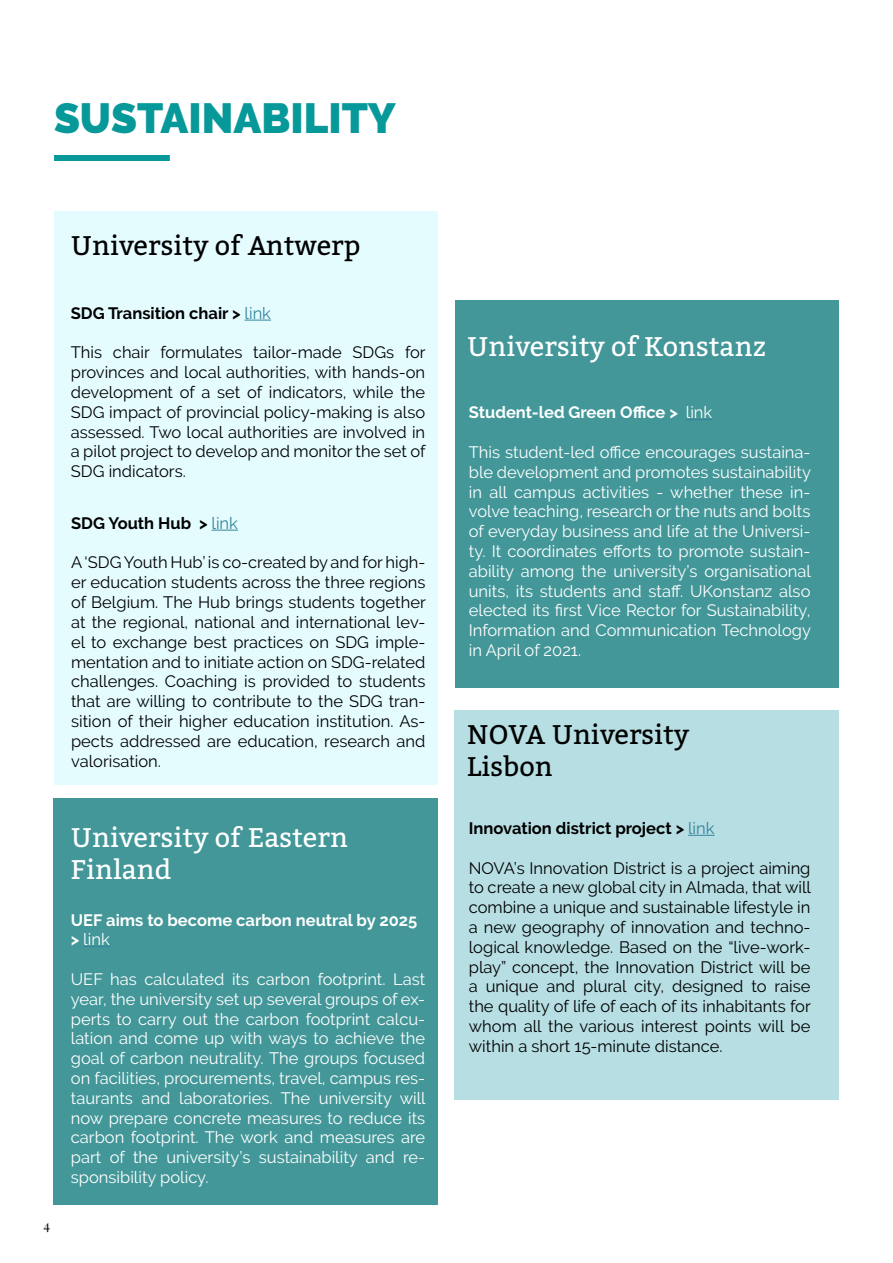
<style>
.page{position:relative;width:893px;height:1263px;background:#fff}
.page>*{position:absolute;margin:0;border:0;box-sizing:border-box;transform-origin:0 0}
.t1{font:900 42px "Raleway";color:#07989a}
.t2{font:27px/32.4px "Bitter";color:#fff}
.t3{font:27px/32.4px "Bitter";color:#000}
.t4{font:16.5px/19.8px "Raleway";color:#000;text-align:justify}
.t5{font:16.5px/19.8px "Raleway";color:#fff;text-align:justify}
.t6{font:700 16.5px "Raleway";color:#000}
.t7{font:700 16.5px/19.8px "Raleway";color:#fff}
.t8{font:13.5px "Playfair Display";color:#000}
.s1{font-weight:400;color:#33849b}
.s2{font-weight:400}
</style>
<div class="page">
<div style="left:55px;top:211px;width:383px;height:573px;background:#e5fcff"></div>
<div style="left:454px;top:710px;width:384px;height:389px;background:#b6dee3"></div>
<div style="left:54px;top:155px;width:116px;height:6px;background:#07989a"></div>
<svg style="left:245px;top:320px;width:26px;height:1px"></svg>
<svg style="left:212px;top:530px;width:26px;height:1px"></svg>
<div style="left:54px;top:798px;width:384px;height:406px;background:#439799"></div>
<div style="left:455px;top:300px;width:384px;height:388px;background:#439799"></div>
<svg style="left:83px;top:946px;width:27px;height:1px"></svg>
<svg style="left:686px;top:419px;width:26px;height:1px"></svg>
<svg style="left:688px;top:835px;width:27px;height:1px"></svg>
<h1 class="t1" style="left:54px;top:94px;width:343px">SUSTAINABILITY</h1>
<h2 class="t3" style="left:71px;top:229px;width:291px">University of Antwerp</h2>
<p class="t6" style="left:71px;top:304px;width:202px">SDG Transition chair &gt; <span class="s1">link</span></p>
<p class="t4" style="left:71px;top:343px;width:356px">This chair formulates tailor-made SDGs for provinces and local authorities, with hands-on development of a set of indicators, while the SDG impact of provincial policy-making is also assessed. Two local authorities are involved in a pilot project to develop and monitor the set of SDG indicators.</p>
<p class="t6" style="left:71px;top:514px;width:168px">SDG Youth Hub &gt; <span class="s1">link</span></p>
<p class="t4" style="left:71px;top:553px;width:356px">A ‘SDG Youth Hub’ is co-created by and for high&shy;er education students across the three regions of Belgium. The Hub brings students together at the regional, national and international lev&shy;el to exchange best practices on SDG imple&shy;mentation and to initiate action on SDG-related challenges. Coaching is provided to students that are willing to contribute to the SDG tran&shy;sition of their higher education institution. As&shy;pects addressed are education, research and valorisation.</p>
<h2 class="t2" style="left:71px;top:821px;width:279px">University of Eastern<br>Finland</h2>
<p class="t8" style="left:43px;top:1214px;width:8px">4</p>
<p class="t7" style="left:71px;top:910px;width:348px">UEF aims to become carbon neutral by 2025 &gt; <span class="s2">link</span></p>
<p class="t5" style="left:71px;top:969px;width:356px">UEF has calculated its carbon footprint. Last year, the university set up several groups of ex&shy;perts to carry out the carbon footprint calcu&shy;lation and come up with ways to achieve the goal of carbon neutrality. The groups focused on facilities, procurements, travel, campus res&shy;taurants and laboratories. The university will now prepare concrete measures to reduce its carbon footprint. The work and measures are part of the university’s sustainability and re&shy;sponsibility policy.</p>
<h2 class="t2" style="left:467px;top:331px;width:300px">University of Konstanz</h2>
<p class="t7" style="left:469px;top:403px;width:245px">Student-led Green Office &gt; <span class="s2">link</span></p>
<p class="t5" style="left:469px;top:442px;width:344px">This student-led office encourages sustaina&shy;ble development and promotes sustainability in all campus activities - whether these in&shy;volve teaching, research or the nuts and bolts of everyday business and life at the Universi&shy;ty. It coordinates efforts to promote sustain&shy;ability among the university’s organisational units, its students and staff. UKonstanz also elected its first Vice Rector for Sustainability, Information and Communication Technology in April of 2021.</p>
<h2 class="t3" style="left:467px;top:718px;width:224px">NOVA University<br>Lisbon</h2>
<p class="t6" style="left:469px;top:819px;width:247px">Innovation district project &gt; <span class="s1">link</span></p>
<p class="t4" style="left:469px;top:858px;width:344px">NOVA’s Innovation District is a project aiming to create a new global city in Almada, that will combine a unique and sustainable lifestyle in a new geography of innovation and techno&shy;logical knowledge. Based on the “live-work&shy;play” concept, the Innovation District will be a unique and plural city, designed to raise the quality of life of each of its inhabitants for whom all the various interest points will be within a short 15-minute distance.</p>
</div>
